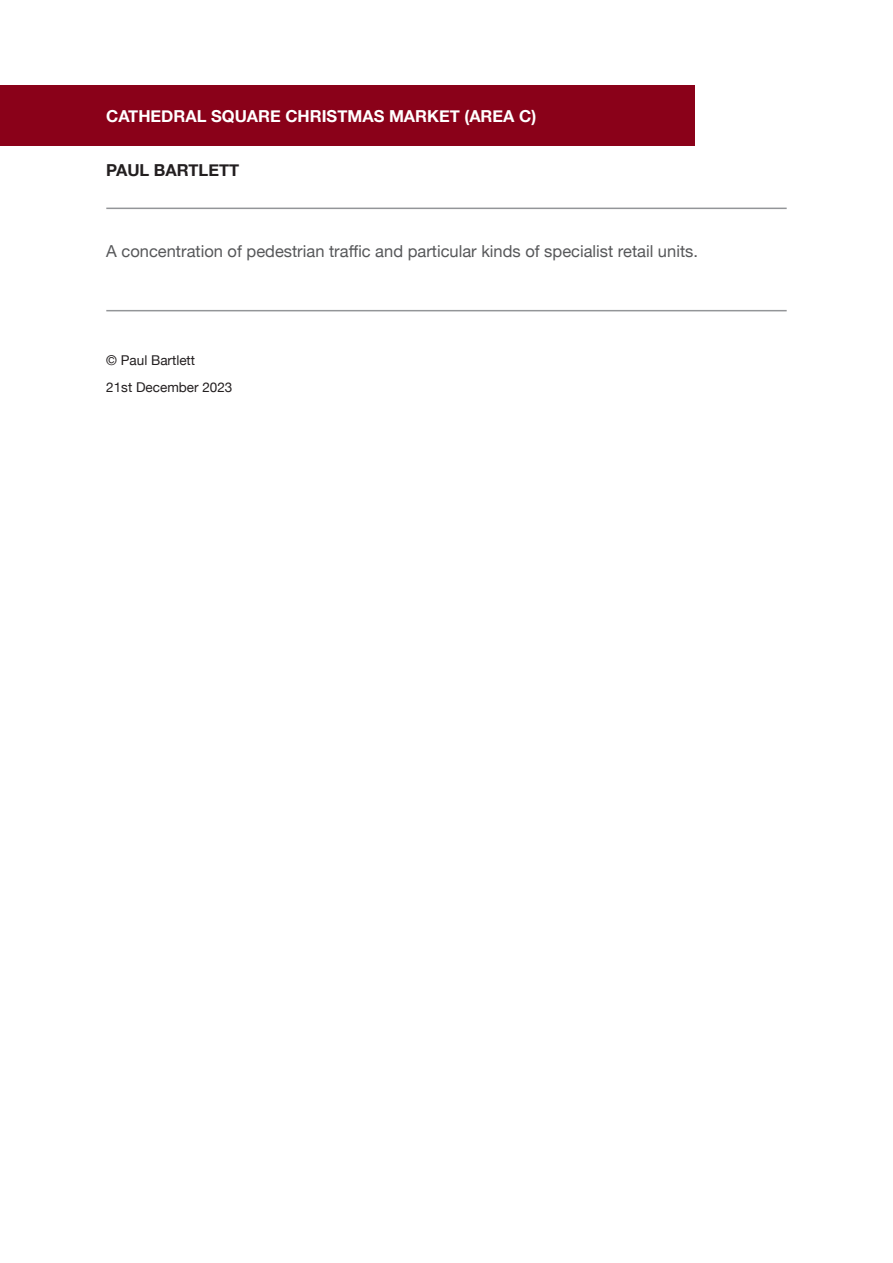
<style>
.page{position:relative;width:893px;height:1263px;background:#fff}
.page>*{position:absolute;margin:0;border:0;box-sizing:border-box;transform-origin:0 0}
.t1{font:16.5px "Helvetica Neue";color:#57585a}
.t2{font:700 16.5px "Helvetica Neue";color:#fff}
.t3{font:700 16.5px "Helvetica Neue";color:#231f20}
.t4{font:13.5px "Helvetica Neue";color:#231f20}
</style>
<div class="page">
<div style="left:0;top:85px;width:694px;height:60px;background:#8a0119"></div>
<hr style="left:106px;top:208px;width:681px;height:1px;background:#939598">
<hr style="left:106px;top:310px;width:681px;height:1px;background:#939598">
<p class="t2" style="left:106px;top:104px;width:431px">CATHEDRAL SQUARE CHRISTMAS MARKET (AREA C)</p>
<p class="t3" style="left:106px;top:158px;width:134px">PAUL BARTLETT</p>
<p class="t1" style="left:106px;top:240px;width:593px">A concentration of pedestrian traffic and particular kinds of specialist retail units.</p>
<p class="t4" style="left:106px;top:351px;width:90px">© Paul Bartlett</p>
<p class="t4" style="left:106px;top:378px;width:128px">21st December 2023</p>
</div>
